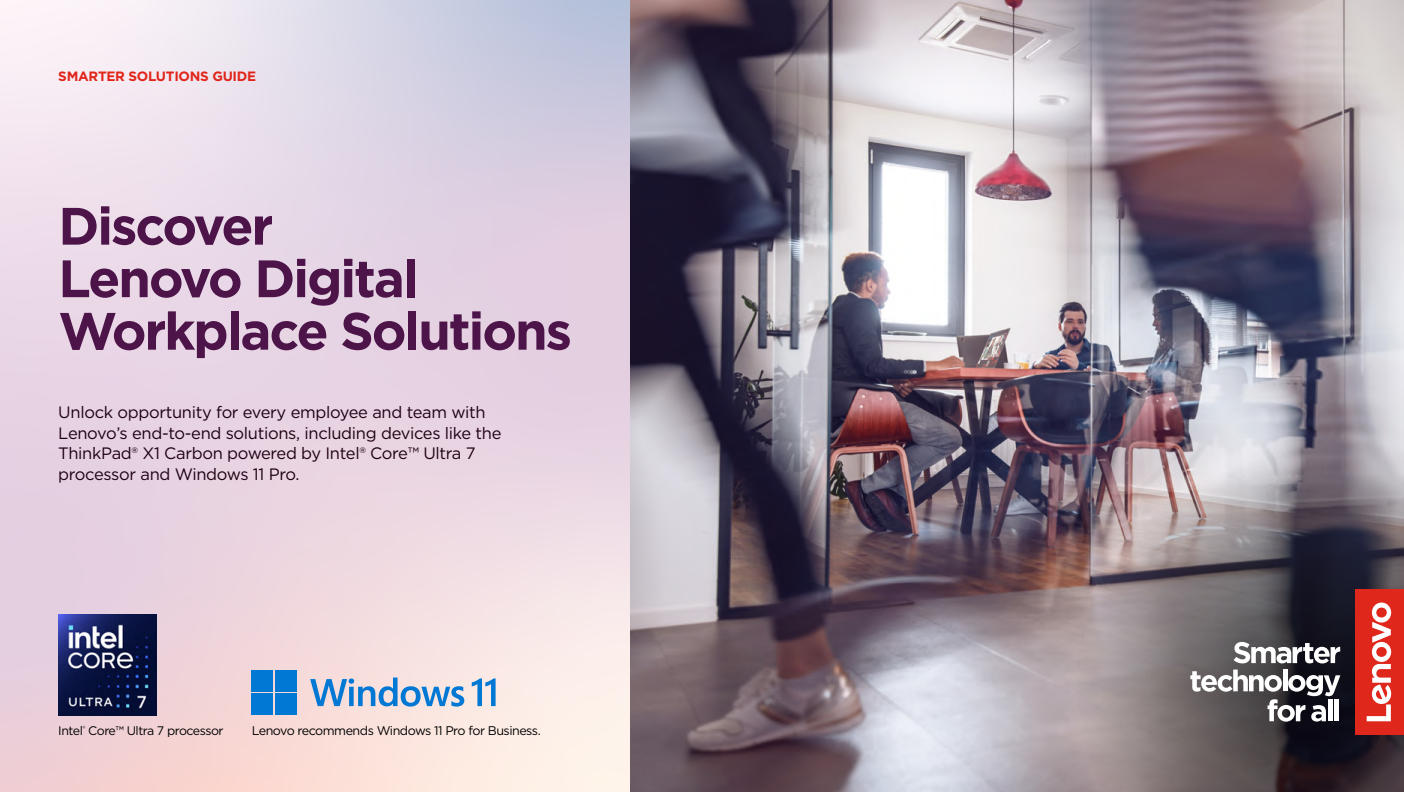
<style>
.page{position:relative;width:1404px;height:792px;background:#fff}
.page>*{position:absolute;margin:0;border:0;box-sizing:border-box;transform-origin:0 0}
.t1{font:700 52.5px/52.5px "Gotham";letter-spacing:-.04em;color:#4d144a}
.t2{font:16.5px/20.7px "Gotham";letter-spacing:-.02em;color:#1e0013}
.t3{font:700 13.5px "Gotham";letter-spacing:-.02em;color:#e1251b}
.t4{font:12.6px "Gotham";letter-spacing:-.04em;color:#000}
.t5{font:12.45px "Gotham";letter-spacing:-.04em;color:#000}
</style>
<div class="page">
<img style="left:0;top:0;width:1404px;height:792px">
<svg style="left:1076px;top:454px;width:328px;height:338px;background:#776d72"></svg>
<svg style="left:1234px;top:642px;width:106px;height:21px"></svg>
<svg style="left:1190px;top:669px;width:150px;height:52px"></svg>
<hr style="left:1328px;top:699px;width:4px;height:22px;background:#fff">
<div style="left:1334px;top:699px;width:5px;height:22px;background:#fff"></div>
<div style="left:1356px;top:589px;width:48px;height:145px;background:#df271c"></div>
<svg style="left:1367px;top:602px;width:24px;height:119px"></svg>
<img style="left:58px;top:615px;width:98px;height:100px">
<div style="left:252px;top:670px;width:21px;height:21px;background:#0078d4"></div>
<div style="left:275px;top:670px;width:22px;height:21px;background:#0078d4"></div>
<div style="left:252px;top:693px;width:21px;height:22px;background:#0078d4"></div>
<div style="left:275px;top:693px;width:22px;height:22px;background:#0078d4"></div>
<svg style="left:310px;top:677px;width:154px;height:29px;background:#9bb9da"></svg>
<svg style="left:472px;top:678px;width:24px;height:28px"></svg>
<p class="t3" style="left:58px;top:67px;width:199px">SMARTER SOLUTIONS GUIDE</p>
<h1 class="t1" style="left:58px;top:199px;width:515px">Discover<br>Lenovo Digital<br>Workplace Solutions</h1>
<p class="t2" style="left:58px;top:401px;width:445px">Unlock opportunity for every employee and team with Lenovo’s end-to-end solutions, including devices like the ThinkPad® X1 Carbon powered by Intel® Core™ Ultra 7 processor and Windows 11 Pro.</p>
<p class="t5" style="left:58px;top:722px;width:167px">Intel<sup>®</sup> Core™ Ultra 7 processor</p>
<p class="t4" style="left:252px;top:722px;width:291px">Lenovo recommends Windows 11 Pro for Business.</p>
</div>
